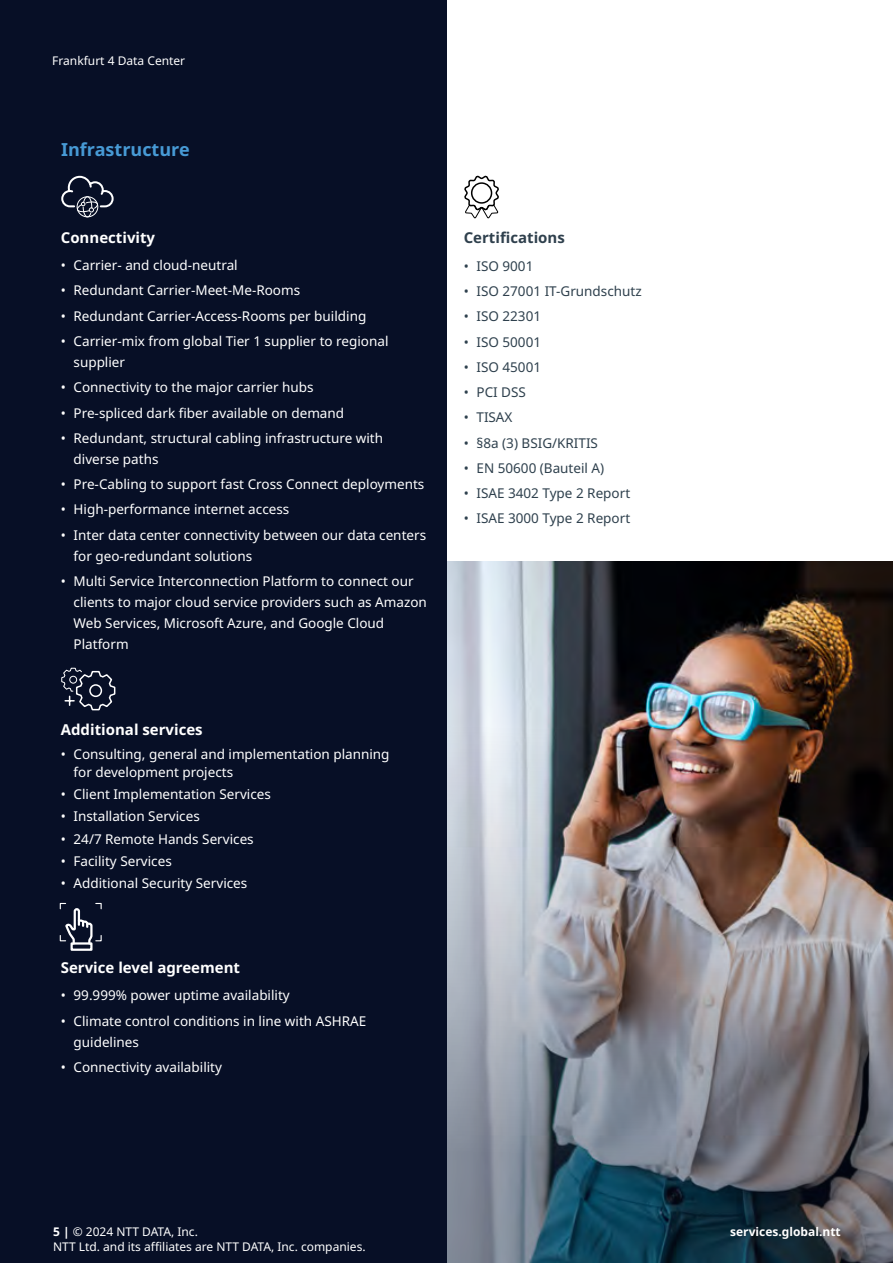
<style>
.page{position:relative;width:893px;height:1263px;background:#fff}
.page>*{position:absolute;margin:0;border:0;box-sizing:border-box;transform-origin:0 0}
.t1{font:700 18px "Noto Sans";color:#479ad5}
.t2{font:700 15px "Noto Sans";color:#fff}
.t3{font:700 15px "Noto Sans";color:#2f404d}
.t4{font:13.5px/21px "Noto Sans";color:#fff}
.t5{font:13.5px "Noto Sans";color:#2e404d}
.t6{font:12px/15px "Noto Sans";color:#fff}
.t7{font:700 12px "Noto Sans";color:#fff}
.s1{font-weight:700}
</style>
<div class="page">
<img style="left:446px;top:561px;width:447px;height:702px">
<div style="left:0;top:0;width:446px;height:1263px;background:#070f26"></div>
<svg style="left:61px;top:667px;width:55px;height:44px"></svg>
<svg style="left:61px;top:176px;width:53px;height:42px"></svg>
<svg style="left:464px;top:175px;width:35px;height:44px"></svg>
<svg style="left:59px;top:903px;width:43px;height:43px"></svg>
<div style="left:71px;top:942px;width:22px;height:9px;border:2px solid #fff"></div>
<p class="t6" style="left:52px;top:54px;width:134px">Frankfurt 4 Data Center</p>
<h1 class="t1" style="left:61px;top:137px;width:130px">Infrastructure</h1>
<p class="t2" style="left:61px;top:227px;width:96px">Connectivity</p>
<p class="t4" style="left:61px;top:255px;width:178px">• Carrier- and cloud-neutral</p>
<p class="t4" style="left:61px;top:280px;width:241px">• Redundant Carrier-Meet-Me-Rooms</p>
<p class="t4" style="left:61px;top:306px;width:307px">• Redundant Carrier-Access-Rooms per building</p>
<p class="t4" style="left:74px;top:331px;width:316px;text-indent:-13px">• Carrier-mix from global Tier 1 supplier to regional supplier</p>
<p class="t4" style="left:61px;top:377px;width:254px">• Connectivity to the major carrier hubs</p>
<p class="t4" style="left:61px;top:402px;width:285px">• Pre-spliced dark fiber available on demand</p>
<p class="t4" style="left:74px;top:428px;width:311px;text-indent:-13px">• Redundant, structural cabling infrastructure with diverse paths</p>
<p class="t4" style="left:61px;top:474px;width:365px">• Pre-Cabling to support fast Cross Connect deployments</p>
<p class="t4" style="left:61px;top:499px;width:230px">• High-performance internet access</p>
<p class="t4" style="left:74px;top:524px;width:354px;text-indent:-13px">• Inter data center connectivity between our data centers for geo-redundant solutions</p>
<p class="t4" style="left:74px;top:571px;width:355px;text-indent:-13px">• Multi Service Interconnection Platform to connect our clients to major cloud service providers such as Amazon Web Services, Microsoft Azure, and Google Cloud Platform</p>
<p class="t2" style="left:61px;top:718px;width:143px">Additional services</p>
<p class="t4" style="left:74px;top:745px;width:318px;line-height:18px;text-indent:-13px">• Consulting, general and implementation planning for development projects</p>
<p class="t4" style="left:61px;top:784px;width:212px">• Client Implementation Services</p>
<p class="t4" style="left:61px;top:806px;width:141px">• Installation Services</p>
<p class="t4" style="left:61px;top:828px;width:194px">• 24/7 Remote Hands Services</p>
<p class="t4" style="left:61px;top:851px;width:113px">• Facility Services</p>
<p class="t4" style="left:61px;top:873px;width:188px">• Additional Security Services</p>
<p class="t2" style="left:61px;top:957px;width:181px">Service level agreement</p>
<p class="t4" style="left:61px;top:985px;width:231px">• 99.999% power uptime availability</p>
<p class="t4" style="left:74px;top:1010px;width:294px;text-indent:-13px">• Climate control conditions in line with ASHRAE guidelines</p>
<p class="t4" style="left:61px;top:1057px;width:163px">• Connectivity availability</p>
<p class="t3" style="left:464px;top:227px;width:103px">Certifications</p>
<p class="t5" style="left:464px;top:256px;width:71px">• ISO 9001</p>
<p class="t5" style="left:464px;top:282px;width:180px">• ISO 27001 IT-Grundschutz</p>
<p class="t5" style="left:464px;top:307px;width:79px">• ISO 22301</p>
<p class="t5" style="left:464px;top:332px;width:79px">• ISO 50001</p>
<p class="t5" style="left:464px;top:357px;width:79px">• ISO 45001</p>
<p class="t5" style="left:464px;top:383px;width:64px">• PCI DSS</p>
<p class="t5" style="left:464px;top:408px;width:50px">• TISAX</p>
<p class="t5" style="left:464px;top:433px;width:136px">• §8a (3) BSIG/KRITIS</p>
<p class="t5" style="left:464px;top:458px;width:142px">• EN 50600 (Bauteil A)</p>
<p class="t5" style="left:464px;top:484px;width:168px">• ISAE 3402 Type 2 Report</p>
<p class="t5" style="left:464px;top:509px;width:168px">• ISAE 3000 Type 2 Report</p>
<p class="t6" style="left:53px;top:1225px;width:314px"><span class="s1">5 |</span> © 2024 NTT DATA, Inc.<br>NTT Ltd. and its affiliates are NTT DATA, Inc. companies.</p>
<p class="t7" style="left:730px;top:1223px;width:112px">services.global.ntt</p>
</div>
